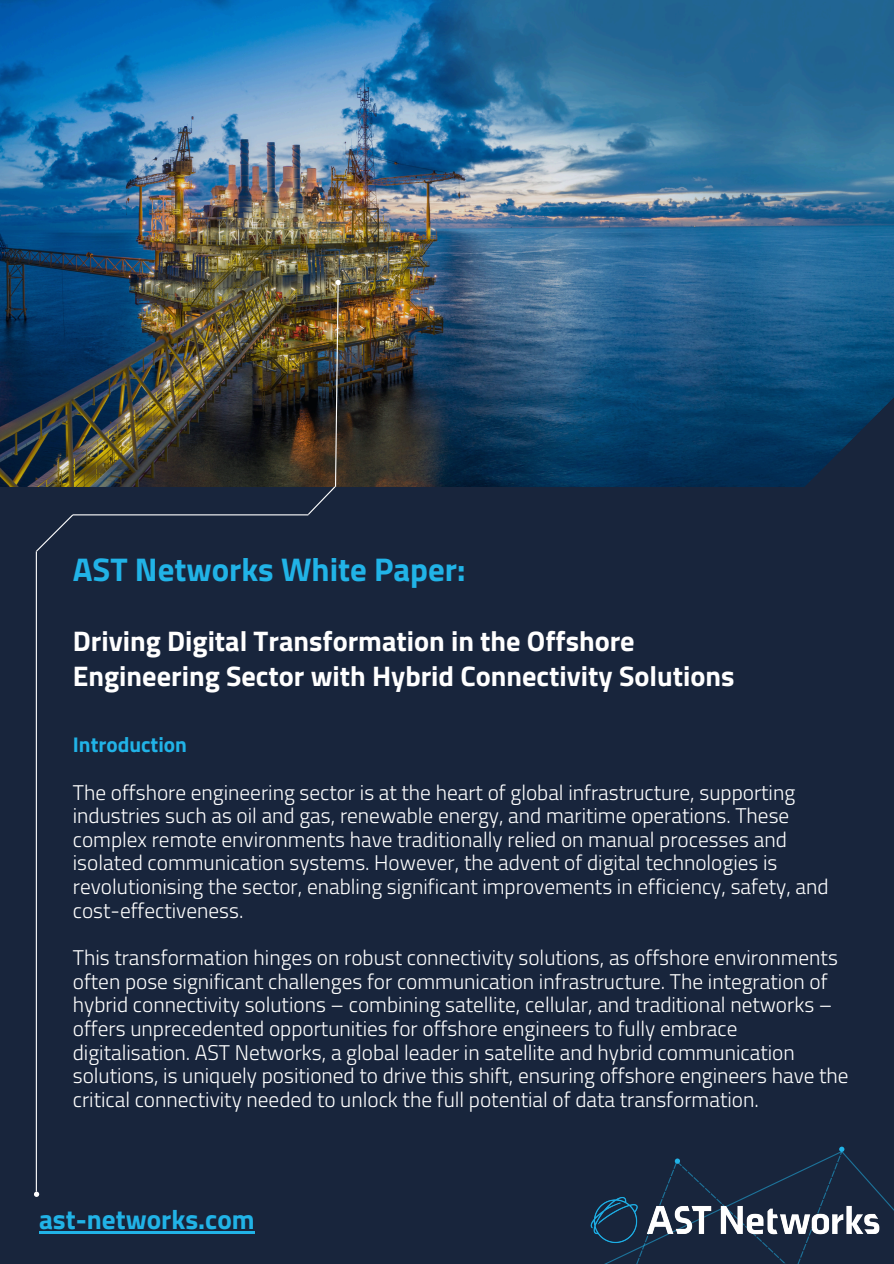
<style>
.page{position:relative;width:894px;height:1264px;background:#fff}
.page>*{position:absolute;margin:0;border:0;box-sizing:border-box;transform-origin:0 0}
.t1{font:700 32.85px "Titillium Web";color:#21b3e7}
.t2{font:700 28.35px/34.8px "Titillium Web";color:#fff}
.t3{font:700 27.3px "Titillium Web";color:#21b3e7}
.t4{font:300 21.3px/23.7px "Titillium Web";color:#fff}
.t5{font:700 21.3px "Titillium Web";color:#21b3e7}
</style>
<div class="page">
<div style="left:0;top:0;width:893px;height:1263px;background:#18253c"></div>
<img style="left:0;top:0;width:893px;height:487px">
<hr style="left:36px;top:551px;width:1px;height:640px;background:#fff">
<svg style="left:35px;top:514px;width:39px;height:38px"></svg>
<hr style="left:73px;top:514px;width:235px;height:1px;background:#fff">
<svg style="left:34px;top:1191px;width:5px;height:5px"></svg>
<img style="left:306px;top:279px;width:35px;height:237px">
<svg style="left:606px;top:1146px;width:287px;height:117px"></svg>
<svg style="left:804px;top:200px;width:89px;height:287px"></svg>
<img style="left:590px;top:1196px;width:289px;height:46px">
<hr style="left:39px;top:1231px;width:216px;height:2px;background:#21b3e7">
<p class="t1" style="left:73px;top:544px;width:394px">AST Networks White Paper:</p>
<h1 class="t2" style="left:73px;top:623px;width:663px">Driving Digital Transformation in the Offshore<br>Engineering Sector with Hybrid Connectivity Solutions</h1>
<h3 class="t5" style="left:73px;top:728px;width:116px">Introduction</h3>
<p class="t4" style="left:73px;top:779px;width:757px">The offshore engineering sector is at the heart of global infrastructure, supporting industries such as oil and gas, renewable energy, and maritime operations. These complex remote environments have traditionally relied on manual processes and isolated communication systems. However, the advent of digital technologies is revolutionising the sector, enabling significant improvements in efficiency, safety, and cost-effectiveness.</p>
<p class="t4" style="left:73px;top:945px;width:777px">This transformation hinges on robust connectivity solutions, as offshore environments often pose significant challenges for communication infrastructure. The integration of hybrid connectivity solutions – combining satellite, cellular, and traditional networks – offers unprecedented opportunities for offshore engineers to fully embrace digitalisation. AST Networks, a global leader in satellite and hybrid communication solutions, is uniquely positioned to drive this shift, ensuring offshore engineers have the critical connectivity needed to unlock the full potential of data transformation.</p>
<p class="t3" style="left:39px;top:1198px;width:217px">ast-networks.com</p>
</div>
